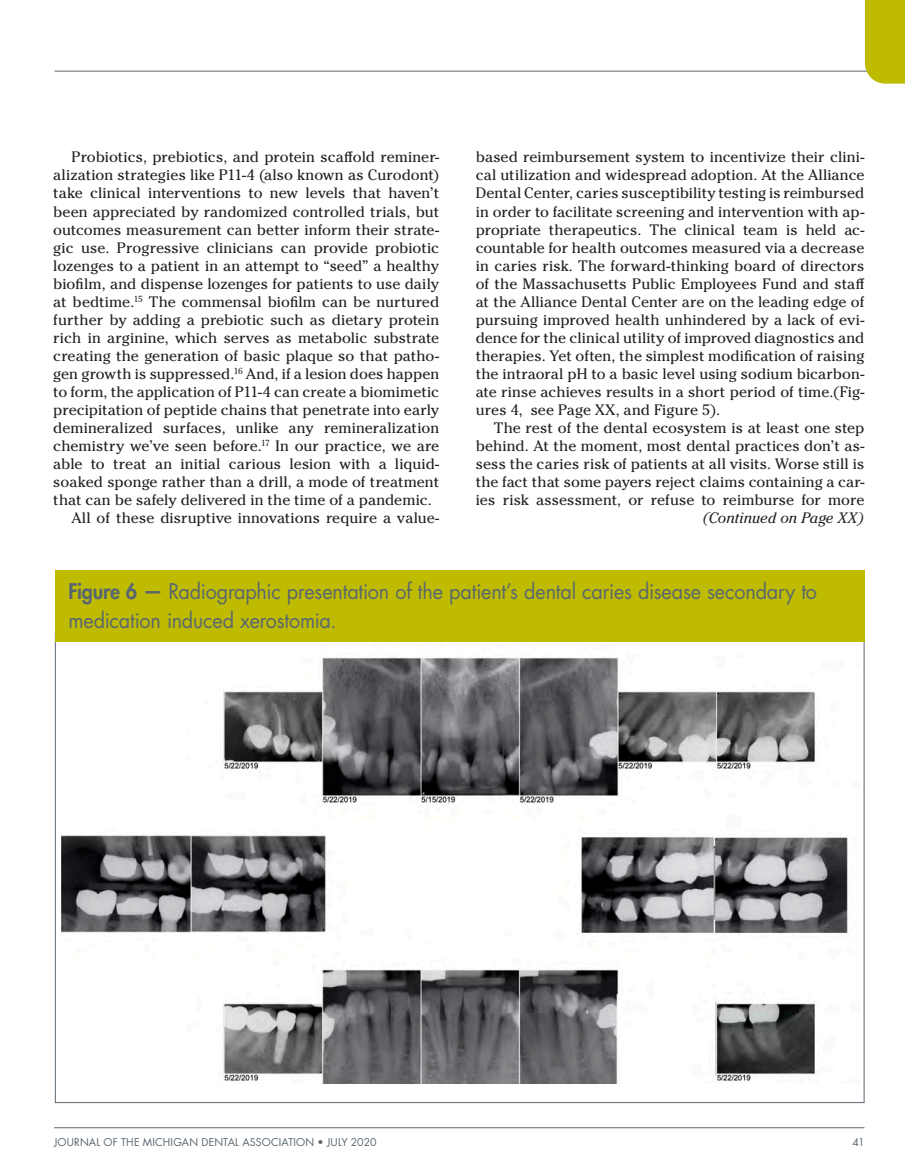
<style>
.page{position:relative;width:905px;height:1175px;background:#fff}
.page>*{position:absolute;margin:0;border:0;box-sizing:border-box;transform-origin:0 0}
.t1{font:21px/28.5px "Futura Std";letter-spacing:-.01em;color:#5a6670;scale:.94 1}
.NEW_Text-DC{font:15px/18px "Cheltenham ITC Pro";letter-spacing:.005em;color:#231f20;text-align:justify}
.Subhead{font:italic 15px "Cheltenham ITC Pro";letter-spacing:.005em;color:#231f20}
.FOLIO{font:10.5px "Futura Std";letter-spacing:.015em;color:#5a6670}
.s1{font-weight:800}
</style>
<div class="page">
<hr style="left:55px;top:71px;width:849px;height:1px;background:#5a6670">
<div style="left:864px;top:0;width:40px;height:84px;background:#bebb00"></div>
<hr style="left:54px;top:1127px;width:810px;height:1px;background:#5a6670">
<div style="left:55px;top:570px;width:809px;height:71px;background:#bebb00"></div>
<img style="left:62px;top:657px;width:786px;height:426px">
<p class="NEW_Text-DC" style="left:53px;top:148px;width:387px;text-indent:18px">Probiotics, prebiotics, and protein scaffold reminer&shy;alization strategies like P11-4 (also known as Curodont) take clinical interventions to new levels that haven’t been appreciated by randomized controlled trials, but outcomes measurement can better inform their strate&shy;gic use. Progressive clinicians can provide probiotic lozenges to a patient in an attempt to “seed” a healthy biofilm, and dispense lozenges for patients to use daily at bedtime.<sup>15</sup> The commensal biofilm can be nurtured further by adding a prebiotic such as dietary protein rich in arginine, which serves as metabolic substrate creating the generation of basic plaque so that patho&shy;gen growth is suppressed.<sup>16</sup> And, if a lesion does happen to form, the application of P11-4 can create a biomimetic precipitation of peptide chains that penetrate into early demineralized surfaces, unlike any remineralization chemistry we’ve seen before.<sup>17</sup> In our practice, we are able to treat an initial carious lesion with a liquid&shy;soaked sponge rather than a drill, a mode of treatment that can be safely delivered in the time of a pandemic.</p>
<p class="NEW_Text-DC" style="left:71px;top:508px;width:369px">All of these disruptive innovations require a value-</p>
<p class="Subhead" style="left:703px;top:508px;width:162px">(Continued on Page XX)</p>
<p class="NEW_Text-DC" style="left:476px;top:148px;width:390px">based reimbursement system to incentivize their clini&shy;cal utilization and widespread adoption. At the Alliance Dental Center, caries susceptibility testing is reimbursed in order to facilitate screening and intervention with ap&shy;propriate therapeutics. The clinical team is held ac&shy;countable for health outcomes measured via a decrease in caries risk. The forward-thinking board of directors of the Massachusetts Public Employees Fund and staff at the Alliance Dental Center are on the leading edge of pursuing improved health unhindered by a lack of evi&shy;dence for the clinical utility of improved diagnostics and therapies. Yet often, the simplest modification of raising the intraoral pH to a basic level using sodium bicarbon&shy;ate rinse achieves results in a short period of time.(Fig&shy;ures 4, see Page XX, and Figure 5).</p>
<p class="NEW_Text-DC" style="left:476px;top:418px;width:390px;text-indent:18px">The rest of the dental ecosystem is at least one step behind. At the moment, most dental practices don’t as&shy;sess the caries risk of patients at all visits. Worse still is the fact that some payers reject claims containing a car&shy;ies risk assessment, or refuse to reimburse for more</p>
<p class="t1" style="left:68px;top:577px;width:797px"><span class="s1">Figure 6 —</span> Radiographic presentation of the patient’s dental caries disease secondary to medication induced xerostomia.</p>
<p class="FOLIO" style="left:54px;top:1135px;width:324px">JOURNAL OF THE MICHIGAN DENTAL ASSOCIATION • JULY 2020</p>
<p class="FOLIO" style="left:852px;top:1135px;width:14px">41</p>
</div>
